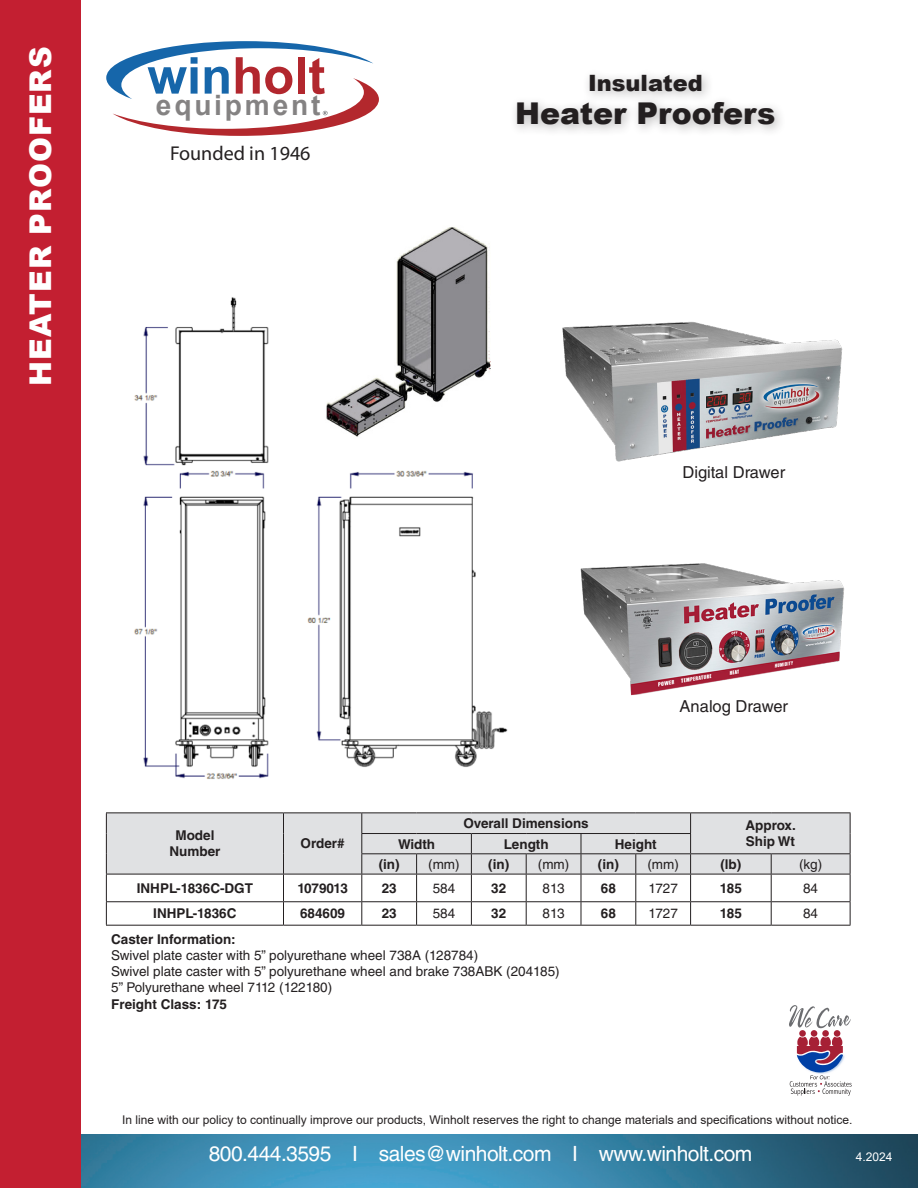
<style>
.page{position:relative;width:918px;height:1188px;background:#fff}
.page>*{position:absolute;margin:0;border:0;box-sizing:border-box;transform-origin:0 0}
.t1{font:700 50.85px "Arial";color:#b2272e}
.Sidebar_Titles_FL{font:900 30px "Arial";letter-spacing:.035em;color:#fff}
.Subtitles_Product_Names{font:900 30px "Arial";color:#231f20}
.t2{font:700 28.05px "Arial";letter-spacing:.1em;color:rgb(35 31 32/.56)}
.Subtitles_Product_Names-2{font:900 22.5px "Arial";color:#231f20}
.t3{font:21px "Helvetica LT Std";letter-spacing:-.025em;color:#fff}
.t4{font:20.1px "Myriad Pro";color:#231f20}
.Photo_Caption{font:16.5px "Helvetica LT Std";color:#231f20}
.Table_Copy{font:13.5px "Helvetica LT Std";color:#231f20}
.Table_Copy-2{font:700 13.5px "Helvetica LT Std";color:#231f20}
.Table_Copy-3{font:700 13.5px "Helvetica LT Std";letter-spacing:-.02em;color:#231f20}
.t5{font:12px "Arial";color:#231f20}
.t6{font:12px "Arial";color:#fff}
.s1{color:#1666aa}
</style>
<div class="page">
<img style="left:81px;top:1134px;width:837px;height:54px">
<div style="left:0;top:0;width:81px;height:1188px;background:#c31f31"></div>
<svg style="left:789px;top:1005px;width:62px;height:23px"></svg>
<div style="left:799px;top:1030px;width:7px;height:7px;background:#a62035;border-radius:50%"></div>
<div style="left:811px;top:1030px;width:6px;height:7px;background:#a62035;border-radius:50%"></div>
<div style="left:822px;top:1030px;width:7px;height:7px;background:#a62035;border-radius:50%"></div>
<div style="left:834px;top:1030px;width:6px;height:7px;background:#a62035;border-radius:50%"></div>
<svg style="left:790px;top:1037px;width:62px;height:59px"></svg>
<svg style="left:106px;top:41px;width:273px;height:95px"></svg>
<div style="left:510px;top:68px;width:277px;height:69px;background:#231f20;opacity:.3"></div>
<hr style="left:106px;top:812px;width:177px;height:1px;background:#231f20">
<hr style="left:284px;top:812px;width:78px;height:1px;background:#231f20">
<hr style="left:362px;top:812px;width:55px;height:1px;background:#231f20">
<hr style="left:417px;top:812px;width:54px;height:1px;background:#231f20">
<hr style="left:471px;top:812px;width:55px;height:1px;background:#231f20">
<hr style="left:526px;top:812px;width:55px;height:1px;background:#231f20">
<hr style="left:581px;top:812px;width:55px;height:1px;background:#231f20">
<hr style="left:636px;top:812px;width:55px;height:1px;background:#231f20">
<hr style="left:691px;top:812px;width:80px;height:1px;background:#231f20">
<hr style="left:771px;top:812px;width:80px;height:1px;background:#231f20">
<svg style="left:106px;top:813px;width:745px;height:112px"></svg>
<hr style="left:106px;top:925px;width:177px;height:1px;background:#231f20">
<hr style="left:284px;top:925px;width:78px;height:1px;background:#231f20">
<hr style="left:362px;top:925px;width:55px;height:1px;background:#231f20">
<hr style="left:417px;top:925px;width:54px;height:1px;background:#231f20">
<hr style="left:471px;top:925px;width:55px;height:1px;background:#231f20">
<hr style="left:526px;top:925px;width:55px;height:1px;background:#231f20">
<hr style="left:581px;top:925px;width:55px;height:1px;background:#231f20">
<hr style="left:636px;top:925px;width:55px;height:1px;background:#231f20">
<hr style="left:691px;top:925px;width:80px;height:1px;background:#231f20">
<hr style="left:771px;top:925px;width:80px;height:1px;background:#231f20">
<img style="left:562px;top:321px;width:281px;height:141px">
<img style="left:580px;top:563px;width:264px;height:133px">
<img style="left:134px;top:297px;width:374px;height:482px">
<img style="left:316px;top:227px;width:180px;height:214px">
<p class="Sidebar_Titles_FL" style="left:19px;top:386px;width:341px;rotate:-90deg">HEATER PROOFERS</p>
<h1 class="t1" style="left:147px;top:42px;width:179px"><span class="s1">win</span>holt</h1>
<h3 class="t2" style="left:156px;top:87px;width:166px">equipment</h3>
<h3 class="t4" style="left:170px;top:141px;width:142px">Founded in 1946</h3>
<p class="Subtitles_Product_Names-2" style="left:588px;top:67px;width:116px">Insulated</p>
<p class="Subtitles_Product_Names" style="left:515px;top:92px;width:262px">Heater Proofers</p>
<p class="Photo_Caption" style="left:682px;top:462px;width:104px">Digital Drawer</p>
<p class="Table_Copy-2" style="left:175px;top:827px;width:41px">Model</p>
<p class="Table_Copy-2" style="left:169px;top:843px;width:53px">Number</p>
<p class="Photo_Caption" style="left:680px;top:697px;width:110px">Analog Drawer</p>
<p class="Table_Copy-2" style="left:301px;top:835px;width:45px">Order#</p>
<p class="Table_Copy-2" style="left:464px;top:815px;width:127px">Overall Dimensions</p>
<p class="Table_Copy-2" style="left:745px;top:817px;width:52px">Approx.</p>
<p class="Table_Copy-2" style="left:398px;top:836px;width:39px">Width</p>
<p class="Table_Copy-2" style="left:504px;top:836px;width:46px">Length</p>
<p class="Table_Copy-2" style="left:615px;top:836px;width:43px">Height</p>
<p class="Table_Copy-2" style="left:746px;top:833px;width:51px">Ship Wt</p>
<p class="Table_Copy-2" style="left:379px;top:856px;width:22px">(in)</p>
<p class="Table_Copy" style="left:428px;top:856px;width:33px">(mm)</p>
<p class="Table_Copy-2" style="left:488px;top:856px;width:22px">(in)</p>
<p class="Table_Copy" style="left:538px;top:856px;width:33px">(mm)</p>
<p class="Table_Copy-2" style="left:598px;top:856px;width:22px">(in)</p>
<p class="Table_Copy" style="left:647px;top:856px;width:33px">(mm)</p>
<p class="Table_Copy-2" style="left:720px;top:856px;width:22px">(lb)</p>
<p class="Table_Copy" style="left:799px;top:856px;width:25px">(kg)</p>
<p class="Table_Copy-2" style="left:137px;top:880px;width:118px">INHPL-1836C-DGT</p>
<p class="Table_Copy-3" style="left:297px;top:880px;width:52px">1079013</p>
<p class="Table_Copy-2" style="left:382px;top:880px;width:17px">23</p>
<p class="Table_Copy" style="left:433px;top:880px;width:24px">584</p>
<p class="Table_Copy-2" style="left:491px;top:880px;width:17px">32</p>
<p class="Table_Copy" style="left:543px;top:880px;width:23px">813</p>
<p class="Table_Copy-2" style="left:601px;top:880px;width:17px">68</p>
<p class="Table_Copy" style="left:648px;top:880px;width:31px">1727</p>
<p class="Table_Copy-2" style="left:720px;top:880px;width:24px">185</p>
<p class="Table_Copy" style="left:803px;top:880px;width:17px">84</p>
<p class="Table_Copy-2" style="left:153px;top:905px;width:85px">INHPL-1836C</p>
<p class="Table_Copy-2" style="left:300px;top:905px;width:47px">684609</p>
<p class="Table_Copy-2" style="left:382px;top:905px;width:17px">23</p>
<p class="Table_Copy" style="left:433px;top:906px;width:24px">584</p>
<p class="Table_Copy-2" style="left:491px;top:905px;width:17px">32</p>
<p class="Table_Copy" style="left:543px;top:906px;width:23px">813</p>
<p class="Table_Copy-2" style="left:601px;top:905px;width:17px">68</p>
<p class="Table_Copy" style="left:648px;top:906px;width:31px">1727</p>
<p class="Table_Copy-2" style="left:720px;top:905px;width:24px">185</p>
<p class="Table_Copy" style="left:803px;top:906px;width:17px">84</p>
<p class="Table_Copy-2" style="left:111px;top:931px;width:126px">Caster Information:</p>
<p class="Table_Copy" style="left:111px;top:948px;width:369px">Swivel plate caster with 5” polyurethane wheel 738A (128784)</p>
<p class="Table_Copy" style="left:111px;top:964px;width:450px">Swivel plate caster with 5” polyurethane wheel and brake 738ABK (204185)</p>
<p class="Table_Copy" style="left:111px;top:980px;width:222px">5” Polyurethane wheel 7112 (122180)</p>
<p class="Table_Copy-2" style="left:111px;top:996px;width:117px">Freight Class: 175</p>
<p class="t5" style="left:122px;top:1112px;width:732px">In line with our policy to continually improve our products, Winholt reserves the right to change materials and specifications without notice.</p>
<h3 class="t3" style="left:209px;top:1142px;width:545px">800.444.3595 I sales@winholt.com I www.winholt.com</h3>
<p class="t6" style="left:856px;top:1149px;width:38px">4.2024</p>
</div>
